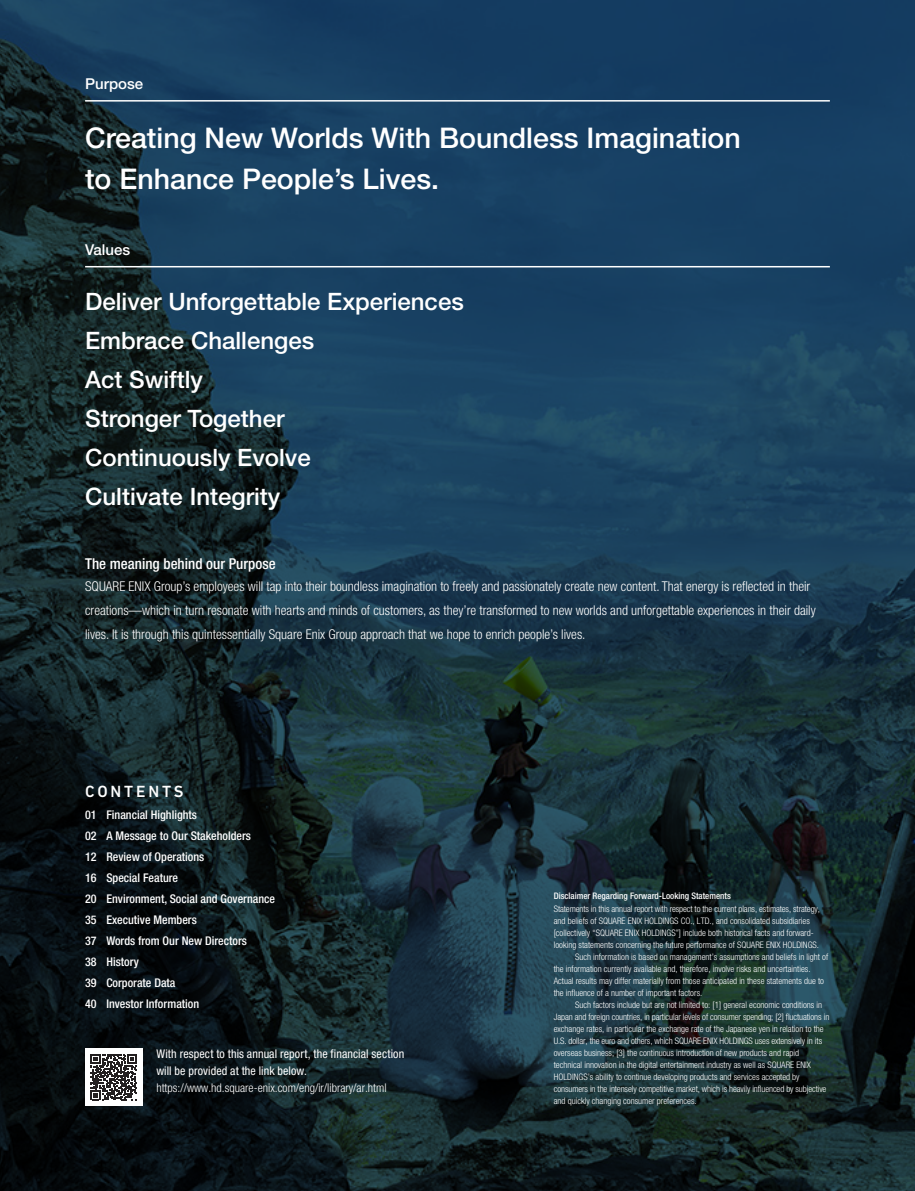
<style>
.page{position:relative;width:915px;height:1191px;background:#fff}
.page>*{position:absolute;margin:0;border:0;box-sizing:border-box;transform-origin:0 0}
.t1{font:500 28.5px/40.5px "Helvetica Neue LT Std";color:#fff}
.t2{font:500 24px/39px "Helvetica Neue LT Std";color:#fff}
.t3{font:500 16.5px "DIN Next LT Pro";letter-spacing:.17em;color:#fff}
.t4{font:500 condensed 15px "Helvetica Neue LT Std";color:#fff}
.t5{font:500 15px "Helvetica Neue LT Std";color:#fff}
.t6{font:300 condensed 13.5px/24px "Helvetica Neue LT Std";color:#fff}
.t7{font:500 condensed 12px/21px "Helvetica Neue LT Std";color:#fff}
.t8{font:condensed 12px/16.5px "Helvetica Neue LT Std";letter-spacing:.01em;color:#fff}
.t9{font:300 condensed 12px "Helvetica Neue LT Std";color:#fff}
.t10{font:300 condensed 9px "Helvetica Neue LT Std";color:#fff}
.t11{font:500 condensed 9px "Helvetica Neue LT Std";color:#fff}
</style>
<div class="page">
<img style="left:0;top:0;width:914px;height:1191px">
<hr style="left:85px;top:100px;width:744px;height:2px;background:#fff">
<hr style="left:85px;top:266px;width:744px;height:1px;background:#fff">
<div style="left:85px;top:1048px;width:57px;height:58px;background:#fff"></div>
<svg style="left:91px;top:1054px;width:46px;height:46px"></svg>
<h3 class="t5" style="left:85px;top:75px;width:60px">Purpose</h3>
<h1 class="t1" style="left:85px;top:117px;width:657px">Creating New Worlds With Boundless Imagination to Enhance People’s Lives.</h1>
<h3 class="t5" style="left:85px;top:241px;width:47px">Values</h3>
<h2 class="t2" style="left:85px;top:282px;width:380px">Deliver Unforgettable Experiences<br>Embrace Challenges<br>Act Swiftly<br>Stronger Together<br>Continuously Evolve<br>Cultivate Integrity</h2>
<h3 class="t4" style="left:85px;top:554px;width:192px">The meaning behind our Purpose</h3>
<p class="t6" style="left:85px;top:574px;width:731px">SQUARE ENIX Group’s employees will tap into their boundless imagination to freely and passionately create new content. That energy is reflected in their creations—which in turn resonate with hearts and minds of customers, as they’re transformed to new worlds and unforgettable experiences in their daily lives. It is through this quintessentially Square Enix Group approach that we hope to enrich people’s lives.</p>
<h3 class="t3" style="left:85px;top:781px;width:100px">CONTENTS</h3>
<p class="t7" style="left:85px;top:804px;width:191px">01 Financial Highlights<br>02 A Message to Our Stakeholders<br>12 Review of Operations<br>16 Special Feature<br>20 Environment, Social and Governance<br>35 Executive Members<br>37 Words from Our New Directors<br>38 History<br>39 Corporate Data<br>40 Investor Information</p>
<h3 class="t8" style="left:156px;top:1046px;width:249px">With respect to this annual report, the financial section will be provided at the link below.</h3>
<h3 class="t9" style="left:156px;top:1080px;width:232px">https://www.hd.square-enix.com/eng/ir/library/ar.html</h3>
<p class="t11" style="left:553px;top:890px;width:178px">Disclaimer Regarding Forward-Looking Statements</p>
<p class="t10" style="left:553px;top:903px;width:267px">Statements in this annual report with respect to the current plans, estimates, strategy,</p>
<p class="t10" style="left:553px;top:915px;width:257px">and beliefs of SQUARE ENIX HOLDINGS CO., LTD., and consolidated subsidiaries</p>
<p class="t10" style="left:553px;top:927px;width:261px">[collectively “SQUARE ENIX HOLDINGS”] include both historical facts and forward-</p>
<p class="t10" style="left:553px;top:939px;width:267px">looking statements concerning the future performance of SQUARE ENIX HOLDINGS.</p>
<p class="t10" style="left:575px;top:951px;width:254px">Such information is based on management’s assumptions and beliefs in light of</p>
<p class="t10" style="left:553px;top:963px;width:258px">the information currently available and, therefore, involve risks and uncertainties.</p>
<p class="t10" style="left:553px;top:975px;width:272px">Actual results may differ materially from those anticipated in these statements due to</p>
<p class="t10" style="left:553px;top:987px;width:150px">the influence of a number of important factors.</p>
<p class="t10" style="left:575px;top:999px;width:248px">Such factors include but are not limited to: [1] general economic conditions in</p>
<p class="t10" style="left:553px;top:1011px;width:277px">Japan and foreign countries, in particular levels of consumer spending; [2] fluctuations in</p>
<p class="t10" style="left:553px;top:1023px;width:271px">exchange rates, in particular the exchange rate of the Japanese yen in relation to the</p>
<p class="t10" style="left:553px;top:1035px;width:270px">U.S. dollar, the euro and others, which SQUARE ENIX HOLDINGS uses extensively in its</p>
<p class="t10" style="left:553px;top:1047px;width:247px">overseas business; [3] the continuous introduction of new products and rapid</p>
<p class="t10" style="left:553px;top:1059px;width:259px">technical innovation in the digital entertainment industry as well as SQUARE ENIX</p>
<p class="t10" style="left:553px;top:1071px;width:247px">HOLDINGS’s ability to continue developing products and services accepted by</p>
<p class="t10" style="left:553px;top:1083px;width:274px">consumers in the intensely competitive market, which is heavily influenced by subjective</p>
<p class="t10" style="left:553px;top:1095px;width:144px">and quickly changing consumer preferences.</p>
</div>
